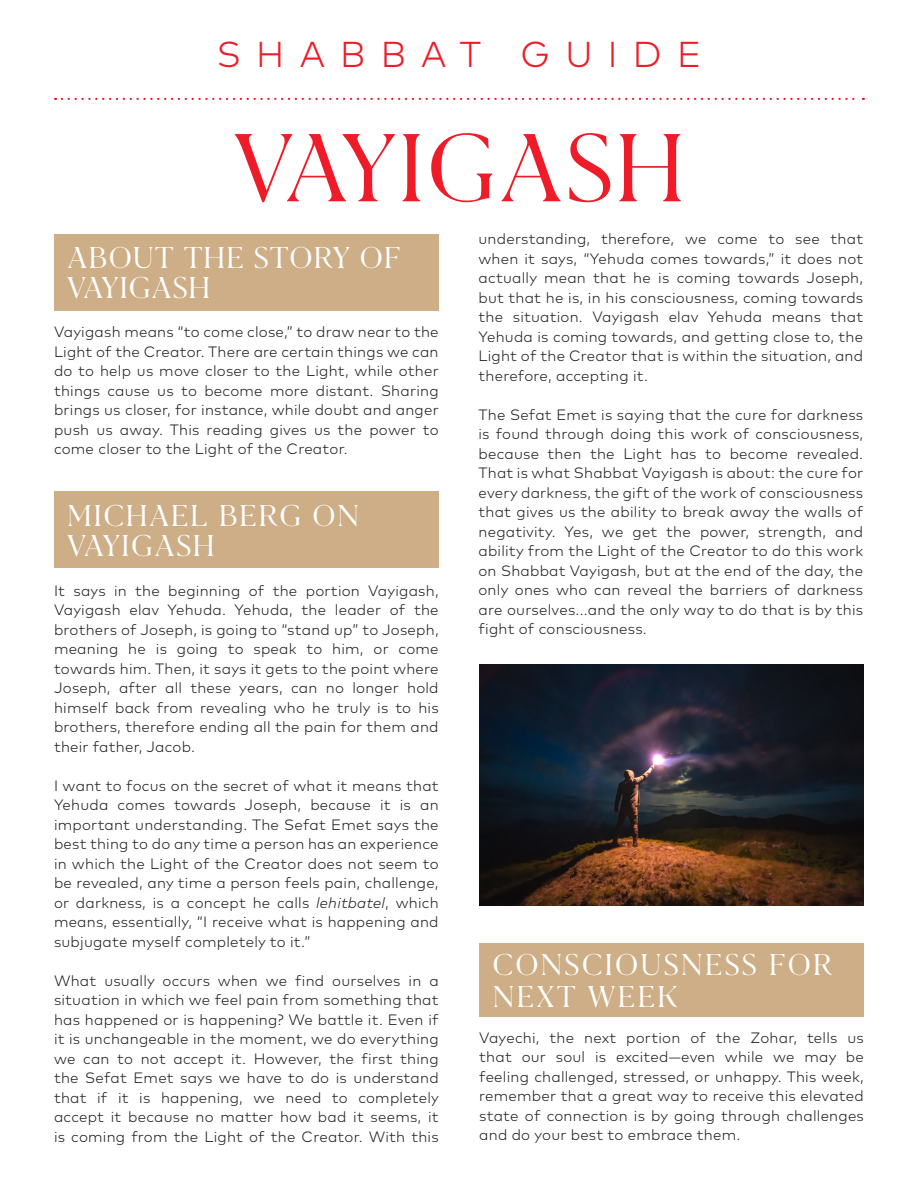
<style>
.page{position:relative;width:918px;height:1188px;background:#fff}
.page>*{position:absolute;margin:0;border:0;box-sizing:border-box;transform-origin:0 0}
.t1{font:700 96px "Ohr";letter-spacing:.04em;color:#ee1c28}
.t2{font:300 36px "Mark Pro";letter-spacing:.425em;color:#ee1c28}
.t3{font:700 30px "Ohr";letter-spacing:.09em;color:#fff}
.t4{font:700 30px "Ohr";letter-spacing:.05em;color:#fff}
.t5{font:700 30px "Ohr";letter-spacing:.07em;color:#fff}
.t6{font:300 15px/19.5px "Mark Pro";letter-spacing:.015em;color:#231f20;text-align:justify}
.s1{font-style:italic}
</style>
<div class="page">
<svg style="left:62px;top:98px;width:802px;height:2px"></svg>
<div style="left:54px;top:234px;width:385px;height:76px;background:#cdae87"></div>
<div style="left:54px;top:492px;width:385px;height:76px;background:#cdae87"></div>
<div style="left:479px;top:943px;width:385px;height:74px;background:#cdae87"></div>
<img style="left:479px;top:664px;width:385px;height:242px">
<p class="t2" style="left:217px;top:27px;width:486px">SHABBAT GUIDE</p>
<p class="t1" style="left:234px;top:103px;width:451px">VAYIGASH</p>
<p class="t4" style="left:68px;top:237px;width:334px">ABOUT THE STORY OF</p>
<p class="t4" style="left:68px;top:267px;width:144px">VAYIGASH</p>
<p class="t6" style="left:54px;top:321px;width:386px">Vayigash means “to come close,” to draw near to the Light of the Creator. There are certain things we can do to help us move closer to the Light, while other things cause us to become more distant. Sharing brings us closer, for instance, while doubt and anger push us away. This reading gives us the power to come closer to the Light of the Creator.</p>
<p class="t5" style="left:68px;top:495px;width:293px">MICHAEL BERG ON</p>
<p class="t5" style="left:68px;top:525px;width:148px">VAYIGASH</p>
<p class="t6" style="left:54px;top:579px;width:386px">It says in the beginning of the portion Vayigash, Vayigash elav Yehuda. Yehuda, the leader of the brothers of Joseph, is going to “stand up” to Joseph, meaning he is going to speak to him, or come towards him. Then, it says it gets to the point where Joseph, after all these years, can no longer hold himself back from revealing who he truly is to his brothers, therefore ending all the pain for them and their father, Jacob.</p>
<p class="t6" style="left:54px;top:774px;width:386px">I want to focus on the secret of what it means that Yehuda comes towards Joseph, because it is an important understanding. The Sefat Emet says the best thing to do any time a person has an experience in which the Light of the Creator does not seem to be revealed, any time a person feels pain, challenge, or darkness, is a concept he calls <span class="s1">lehitbatel</span>, which means, essentially, “I receive what is happening and subjugate myself completely to it.”</p>
<p class="t6" style="left:54px;top:969px;width:387px">What usually occurs when we find ourselves in a situation in which we feel pain from something that has happened or is happening? We battle it. Even if it is unchangeable in the moment, we do everything we can to not accept it. However, the first thing the Sefat Emet says we have to do is understand that if it is happening, we need to completely accept it because no matter how bad it seems, it is coming from the Light of the Creator. With this</p>
<p class="t6" style="left:478px;top:228px;width:386px">understanding, therefore, we come to see that when it says, “Yehuda comes towards,” it does not actually mean that he is coming towards Joseph, but that he is, in his consciousness, coming towards the situation. Vayigash elav Yehuda means that Yehuda is coming towards, and getting close to, the Light of the Creator that is within the situation, and therefore, accepting it.</p>
<p class="t6" style="left:478px;top:404px;width:386px">The Sefat Emet is saying that the cure for darkness is found through doing this work of consciousness, because then the Light has to become revealed.<br>That is what Shabbat Vayigash is about: the cure for every darkness, the gift of the work of consciousness that gives us the ability to break away the walls of negativity. Yes, we get the power, strength, and ability from the Light of the Creator to do this work on Shabbat Vayigash, but at the end of the day, the only ones who can reveal the barriers of darkness are ourselves...and the only way to do that is by this fight of consciousness.</p>
<p class="t3" style="left:493px;top:944px;width:341px">CONSCIOUSNESS FOR</p>
<p class="t3" style="left:493px;top:976px;width:186px">NEXT WEEK</p>
<p class="t6" style="left:479px;top:1026px;width:386px">Vayechi, the next portion of the Zohar, tells us that our soul is excited—even while we may be feeling challenged, stressed, or unhappy. This week, remember that a great way to receive this elevated state of connection is by going through challenges and do your best to embrace them.</p>
</div>
